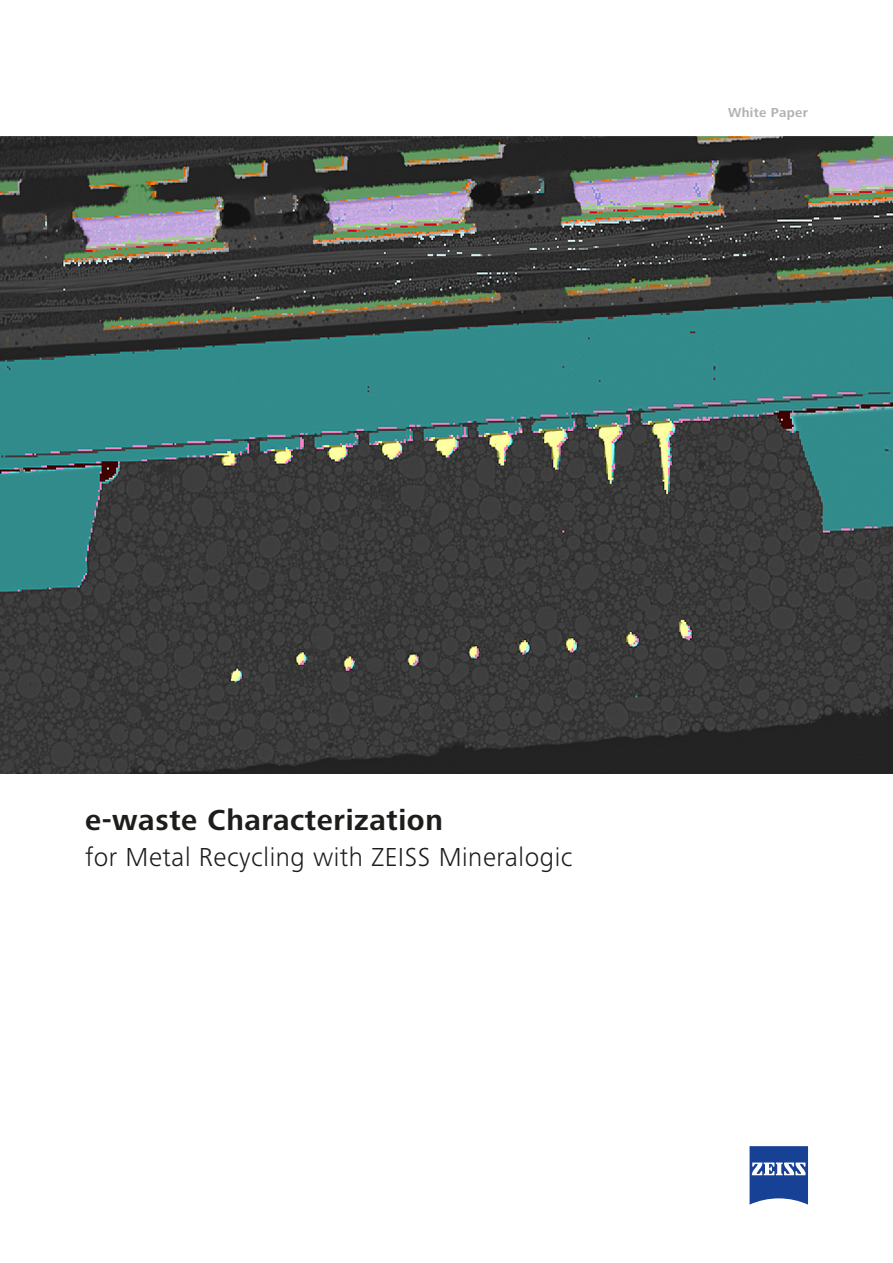
<style>
.page{position:relative;width:893px;height:1263px;background:#fff}
.page>*{position:absolute;margin:0;border:0;box-sizing:border-box;transform-origin:0 0}
.t1{font:700 30px "Zeiss Frutiger Next Pro";letter-spacing:.02em;color:#1d1d1b}
.t2{font:300 27px "Zeiss Frutiger Next Pro";letter-spacing:.02em;color:#1d1d1b}
.t3{font:700 13.5px "Zeiss Frutiger Next Pro";letter-spacing:.02em;color:#b3b2b2}
</style>
<div class="page">
<img style="left:0;top:136px;width:893px;height:638px">
<svg style="left:750px;top:1146px;width:58px;height:58px"></svg>
<p class="t3" style="left:728px;top:105px;width:81px">White Paper</p>
<p class="t1" style="left:85px;top:802px;width:359px">e-waste Characterization</p>
<p class="t2" style="left:85px;top:841px;width:489px">for Metal Recycling with ZEISS Mineralogic</p>
</div>
